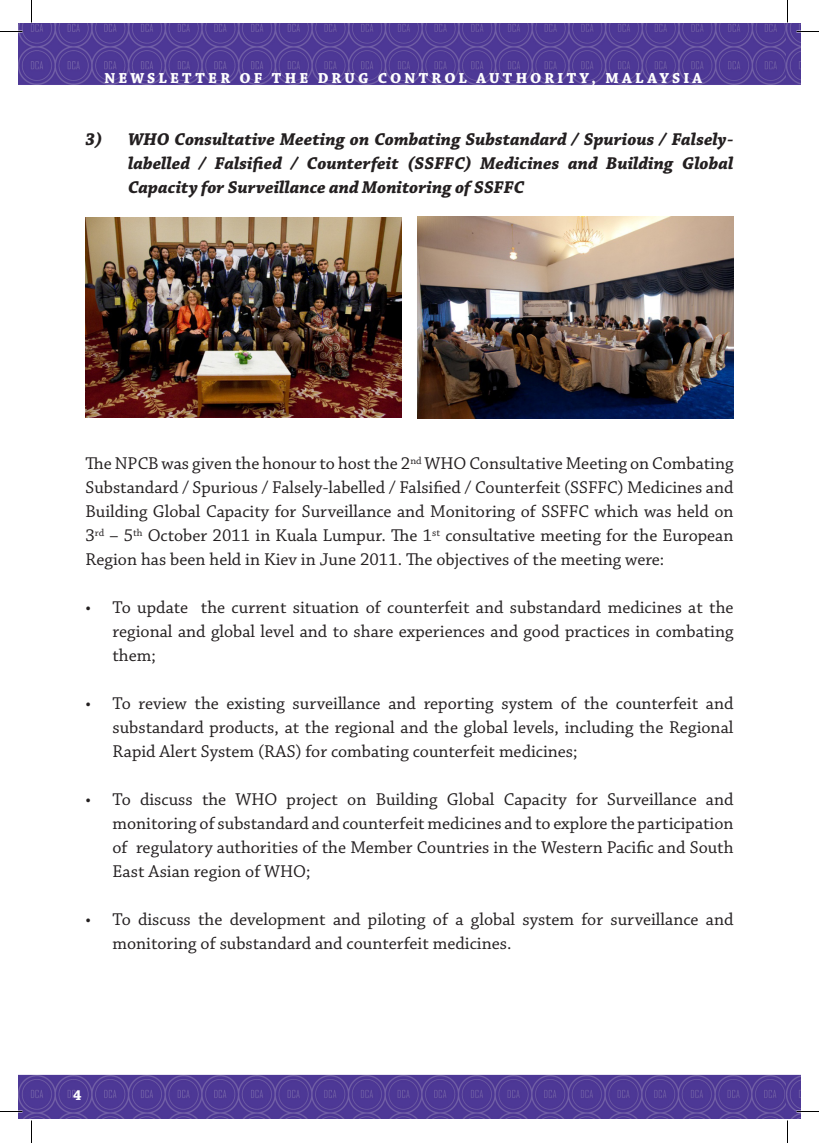
<style>
.page{position:relative;width:819px;height:1143px;background:#fff}
.page>*{position:absolute;margin:0;border:0;box-sizing:border-box;transform-origin:0 0}
.Text{font:18px/24px "Chaparral Pro";color:#231f20;text-align:justify}
.Text_Bold_Italic_Num{font:italic 700 18px/24px "Chaparral Pro";color:#231f20;text-align:justify}
.t1{font:700 15.3px "Chaparral Pro";letter-spacing:.205em;color:#fff}
.t2{font:700 15px "Chaparral Pro";color:#fff}
</style>
<div class="page">
<img style="left:19px;top:23px;width:781px;height:1095px">
<img style="left:786px;top:23px;width:3px;height:1095px">
<img style="left:86px;top:217px;width:316px;height:201px">
<img style="left:417px;top:217px;width:317px;height:201px">
<svg style="left:0;top:31px;width:22px;height:1px"></svg>
<svg style="left:796px;top:31px;width:23px;height:1px"></svg>
<svg style="left:0;top:1111px;width:22px;height:1px"></svg>
<svg style="left:796px;top:1111px;width:23px;height:1px"></svg>
<svg style="left:31px;top:0;width:1px;height:22px"></svg>
<svg style="left:31px;top:1120px;width:1px;height:23px"></svg>
<svg style="left:787px;top:0;width:1px;height:22px"></svg>
<svg style="left:787px;top:1120px;width:1px;height:23px"></svg>
<p class="t1" style="left:104px;top:69px;width:599px">NEWSLETTER OF THE DRUG CONTROL AUTHORITY, MALAYSIA</p>
<p class="Text_Bold_Italic_Num" style="left:128px;top:129px;width:607px;text-indent:-43px">3) WHO Consultative Meeting on Combating Substandard / Spurious / Falsely&shy;labelled / Falsified / Counterfeit (SSFFC) Medicines and Building Global Capacity for Surveillance and Monitoring of SSFFC</p>
<p class="Text" style="left:86px;top:453px;width:650px">The NPCB was given the honour to host the 2<sup>nd</sup> WHO Consultative Meeting on Combating Substandard / Spurious / Falsely-labelled / Falsified / Counterfeit (SSFFC) Medicines and Building Global Capacity for Surveillance and Monitoring of SSFFC which was held on 3<sup>rd</sup> – 5<sup>th</sup> October 2011 in Kuala Lumpur. The 1<sup>st</sup> consultative meeting for the European Region has been held in Kiev in June 2011. The objectives of the meeting were:</p>
<p class="Text" style="left:112px;top:597px;width:623px;text-indent:-27px">• To update the current situation of counterfeit and substandard medicines at the regional and global level and to share experiences and good practices in combating them;</p>
<p class="Text" style="left:112px;top:693px;width:622px;text-indent:-27px">• To review the existing surveillance and reporting system of the counterfeit and substandard products, at the regional and the global levels, including the Regional Rapid Alert System (RAS) for combating counterfeit medicines;</p>
<p class="Text" style="left:112px;top:789px;width:623px;text-indent:-27px">• To discuss the WHO project on Building Global Capacity for Surveillance and monitoring of substandard and counterfeit medicines and to explore the participation of regulatory authorities of the Member Countries in the Western Pacific and South East Asian region of WHO;</p>
<p class="Text" style="left:112px;top:909px;width:622px;text-indent:-27px">• To discuss the development and piloting of a global system for surveillance and monitoring of substandard and counterfeit medicines.</p>
<p class="t2" style="left:73px;top:1086px;width:10px">4</p>
</div>
